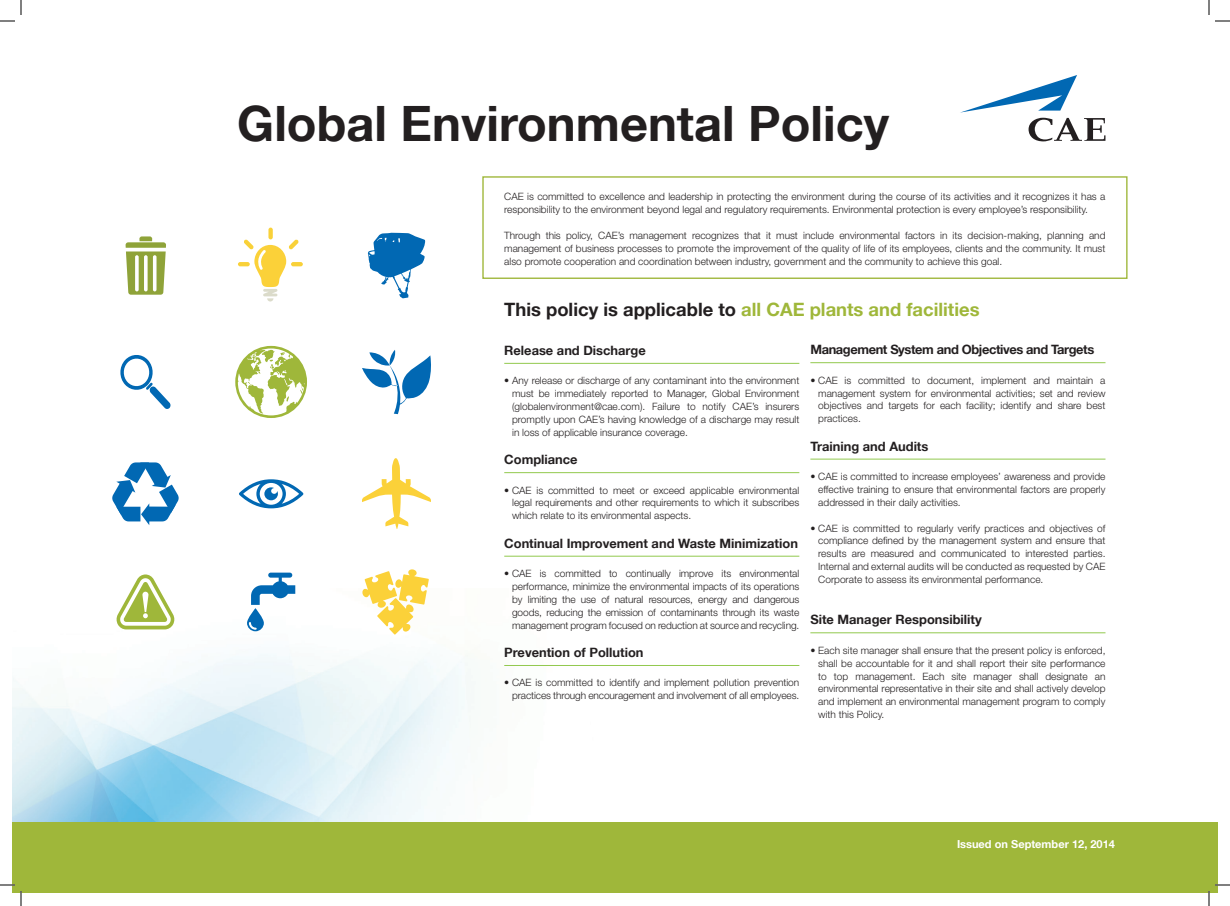
<style>
.page{position:relative;width:1230px;height:906px;background:#fff}
.page>*{position:absolute;margin:0;border:0;box-sizing:border-box;transform-origin:0 0}
.t1{font:700 48.8px "Helvetica 75";color:#231f20}
.t2{font:700 18.4px "Helvetica 75";color:#9fb73a}
.t3{font:700 12.9px "Helvetica 75";color:#231f20}
.t4{font:700 12.9px "Helvetica 75";letter-spacing:-.03em;color:#231f20}
.t5{font:700 11px "Helvetica 75";color:#fff}
.t6{font:300 10.1px/12.9px "Helvetica Neue LT Std";color:#231f20;text-align:justify}
.s1{color:#231f20}
</style>
<div class="page">
<img style="left:12px;top:472px;width:846px;height:350px">
<div style="left:12px;top:822px;width:1206px;height:71px;background:#9fb73a"></div>
<svg style="left:960px;top:75px;width:145px;height:66px"></svg>
<hr style="left:504px;top:363px;width:295px;height:1px;background:#92c94e">
<hr style="left:504px;top:472px;width:295px;height:1px;background:#92c94e">
<hr style="left:504px;top:556px;width:295px;height:1px;background:#92c94e">
<hr style="left:504px;top:665px;width:295px;height:1px;background:#92c94e">
<hr style="left:810px;top:362px;width:295px;height:1px;background:#92c94e">
<hr style="left:810px;top:459px;width:295px;height:1px;background:#92c94e">
<hr style="left:810px;top:633px;width:295px;height:1px;background:#92c94e">
<svg style="left:112px;top:462px;width:67px;height:63px"></svg>
<div style="left:268px;top:228px;width:5px;height:11px;background:#f9d139;border-radius:2px"></div>
<svg style="left:291px;top:262px;width:12px;height:4px"></svg>
<hr style="left:238px;top:262px;width:12px;height:4px;background:#f9d139;border-radius:2px">
<svg style="left:244px;top:239px;width:55px;height:63px"></svg>
<svg style="left:235px;top:346px;width:72px;height:72px"></svg>
<svg style="left:362px;top:350px;width:69px;height:64px"></svg>
<svg style="left:120px;top:355px;width:51px;height:54px"></svg>
<svg style="left:368px;top:233px;width:58px;height:65px"></svg>
<svg style="left:116px;top:574px;width:59px;height:55px"></svg>
<svg style="left:247px;top:573px;width:48px;height:58px"></svg>
<svg style="left:362px;top:569px;width:67px;height:66px"></svg>
<svg style="left:239px;top:479px;width:64px;height:29px"></svg>
<svg style="left:126px;top:236px;width:40px;height:59px"></svg>
<svg style="left:362px;top:458px;width:69px;height:71px"></svg>
<div style="left:482px;top:176px;width:646px;height:103px;border:1px solid #9fb73a"></div>
<svg style="left:0;top:0;width:22px;height:22px"></svg>
<svg style="left:0;top:884px;width:22px;height:22px"></svg>
<svg style="left:1208px;top:0;width:22px;height:22px"></svg>
<svg style="left:1208px;top:884px;width:22px;height:22px"></svg>
<h1 class="t1" style="left:237px;top:93px;width:653px">Global Environmental Policy</h1>
<p class="t6" style="left:504px;top:190px;width:603px">CAE is committed to excellence and leadership in protecting the environment during the course of its activities and it recognizes it has a responsibility to the environment beyond legal and regulatory requirements. Environmental protection is every employee’s responsibility.</p>
<p class="t6" style="left:504px;top:229px;width:603px">Through this policy, CAE’s management recognizes that it must include environmental factors in its decision-making, planning and management of business processes to promote the improvement of the quality of life of its employees, clients and the community. It must also promote cooperation and coordination between industry, government and the community to achieve this goal.</p>
<h2 class="t2" style="left:504px;top:298px;width:477px"><span class="s1">This policy is applicable to</span> all CAE plants and facilities</h2>
<p class="t3" style="left:504px;top:342px;width:143px">Release and Discharge</p>
<p class="t6" style="left:512px;top:374px;width:289px;text-indent:-8px">• Any release or discharge of any contaminant into the environment must be immediately reported to Manager, Global Environment (globalenvironment@cae.com). Failure to notify CAE’s insurers promptly upon CAE’s having knowledge of a discharge may result in loss of applicable insurance coverage.</p>
<p class="t3" style="left:504px;top:452px;width:75px">Compliance</p>
<p class="t6" style="left:512px;top:483px;width:289px;text-indent:-8px">• CAE is committed to meet or exceed applicable environmental legal requirements and other requirements to which it subscribes which relate to its environmental aspects.</p>
<p class="t3" style="left:504px;top:535px;width:295px">Continual Improvement and Waste Minimization</p>
<p class="t6" style="left:512px;top:567px;width:289px;text-indent:-8px">• CAE is committed to continually improve its environmental performance, minimize the environmental impacts of its operations by limiting the use of natural resources, energy and dangerous goods, reducing the emission of contaminants through its waste management program focused on reduction at source and recycling.</p>
<p class="t3" style="left:504px;top:644px;width:141px">Prevention of Pollution</p>
<p class="t6" style="left:504px;top:676px;width:297px;text-align:right">• CAE is committed to identify and implement pollution prevention practices through encouragement and involvement of all employees.</p>
<p class="t4" style="left:810px;top:342px;width:285px">Management System and Objectives and Targets</p>
<p class="t6" style="left:818px;top:373px;width:289px;text-indent:-8px">• CAE is committed to document, implement and maintain a management system for environmental activities; set and review objectives and targets for each facility; identify and share best practices.</p>
<p class="t3" style="left:810px;top:438px;width:120px">Training and Audits</p>
<p class="t6" style="left:818px;top:470px;width:289px;text-indent:-8px">• CAE is committed to increase employees’ awareness and provide effective training to ensure that environmental factors are properly addressed in their daily activities.</p>
<p class="t6" style="left:818px;top:521px;width:289px;text-indent:-8px">• CAE is committed to regularly verify practices and objectives of compliance defined by the management system and ensure that results are measured and communicated to interested parties.<br>Internal and external audits will be conducted as requested by CAE Corporate to assess its environmental performance.</p>
<p class="t3" style="left:810px;top:612px;width:173px">Site Manager Responsibility</p>
<p class="t6" style="left:818px;top:643px;width:289px;text-indent:-8px">• Each site manager shall ensure that the present policy is enforced, shall be accountable for it and shall report their site performance to top management. Each site manager shall designate an environmental representative in their site and shall actively develop and implement an environmental management program to comply with this Policy.</p>
<p class="t5" style="left:957px;top:837px;width:160px">Issued on September 12, 2014</p>
</div>
